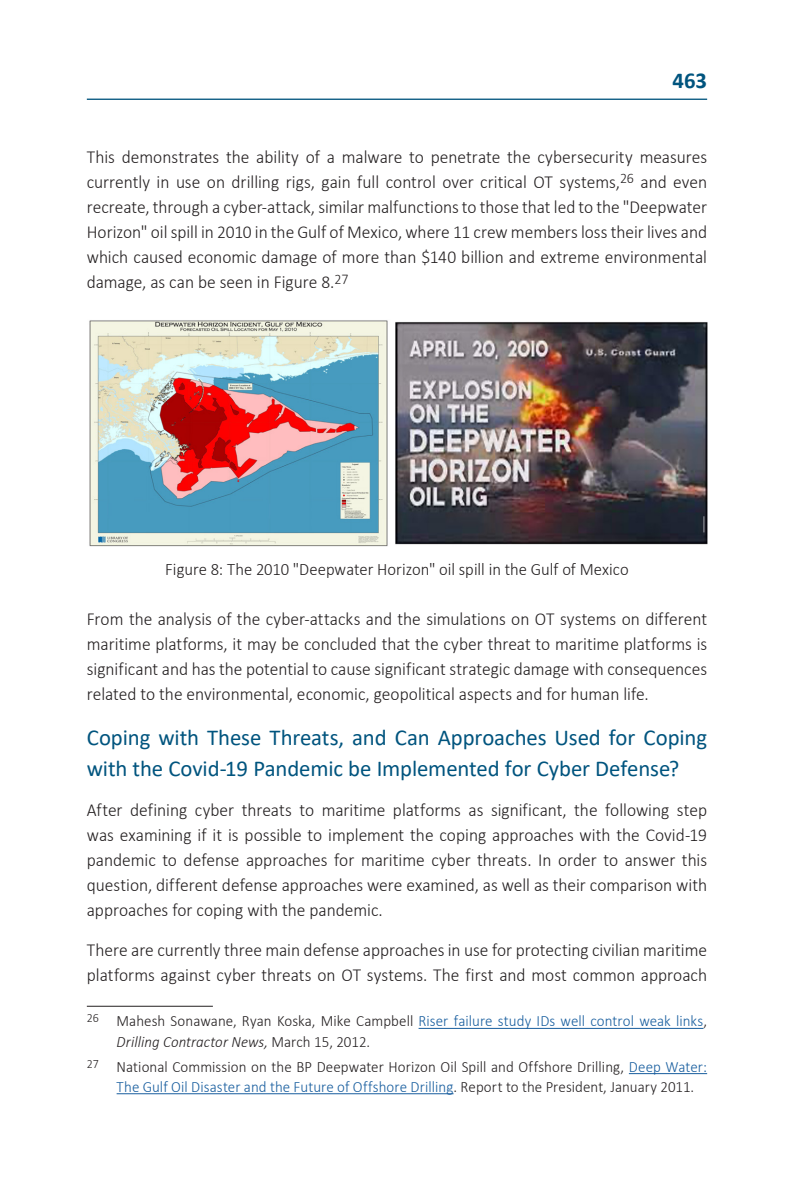
<style>
.page{position:relative;width:794px;height:1191px;background:#fff}
.page>*{position:absolute;margin:0;border:0;box-sizing:border-box;transform-origin:0 0}
.כותרת_2{font:22.75px/30.3px "Calibri";letter-spacing:-.005em;color:#00547e}
.t1{font:700 22.75px "Calibri";color:#00547e}
.t2{font:300 18.38px/25.2px "Calibri";color:#231f20;text-align:justify;scale:.95 1}
.איור{font:300 17.5px "Calibri";color:#231f20;scale:.95 1}
.הערת_שוליים{font:300 15.75px/20.1px "Calibri";letter-spacing:.005em;color:#231f20;scale:.95 1}
.s1{color:#175d9e}
.s2{font-style:italic}
</style>
<div class="page">
<hr style="left:87px;top:99px;width:620px;height:1px;background:#00547e">
<img style="left:89px;top:320px;width:618px;height:226px">
<hr style="left:87px;top:1005px;width:126px;height:1px;background:#231f20">
<hr style="left:418px;top:1028px;width:285px;height:1px;background:#175d9e">
<hr style="left:629px;top:1073px;width:78px;height:1px;background:#175d9e">
<hr style="left:117px;top:1093px;width:336px;height:1px;background:#175d9e">
<p class="t1" style="left:672px;top:64px;width:36px">463</p>
<p class="t2" style="left:87px;top:144px;width:654px">This demonstrates the ability of a malware to penetrate the cybersecurity measures currently in use on drilling rigs, gain full control over critical OT systems,<sup>26</sup> and even recreate, through a cyber-attack, similar malfunctions to those that led to the "Deepwater Horizon" oil spill in 2010 in the Gulf of Mexico, where 11 crew members loss their lives and which caused economic damage of more than $140 billion and extreme environmental damage, as can be seen in Figure 8.<sup>27</sup></p>
<p class="איור" style="left:165px;top:558px;width:489px">Figure 8: The 2010 "Deepwater Horizon" oil spill in the Gulf of Mexico</p>
<p class="t2" style="left:87px;top:606px;width:654px">From the analysis of the cyber-attacks and the simulations on OT systems on different maritime platforms, it may be concluded that the cyber threat to maritime platforms is significant and has the potential to cause significant strategic damage with consequences related to the environmental, economic, geopolitical aspects and for human life.</p>
<p class="כותרת_2" style="left:87px;top:722px;width:622px">Coping with These Threats, and Can Approaches Used for Coping with the Covid-19 Pandemic be Implemented for Cyber Defense?</p>
<p class="t2" style="left:87px;top:797px;width:654px">After defining cyber threats to maritime platforms as significant, the following step was examining if it is possible to implement the coping approaches with the Covid-19 pandemic to defense approaches for maritime cyber threats. In order to answer this question, different defense approaches were examined, as well as their comparison with approaches for coping with the pandemic.</p>
<p class="t2" style="left:87px;top:937px;width:654px">There are currently three main defense approaches in use for protecting civilian maritime platforms against cyber threats on OT systems. The first and most common approach</p>
<p class="הערת_שוליים" style="left:117px;top:1011px;width:623px;text-indent:-30px"><sup>26</sup> Mahesh Sonawane, Ryan Koska, Mike Campbell <span class="s1">Riser failure study IDs well control weak links</span>,<br><span class="s2">Drilling Contractor News,</span> March 15, 2012.</p>
<p class="הערת_שוליים" style="left:117px;top:1056px;width:623px;text-indent:-30px"><sup>27</sup> National Commission on the BP Deepwater Horizon Oil Spill and Offshore Drilling, <span class="s1">Deep Water:<br>The Gulf Oil Disaster and the Future of Offshore Drilling</span>. Report to the President, January 2011.</p>
</div>
